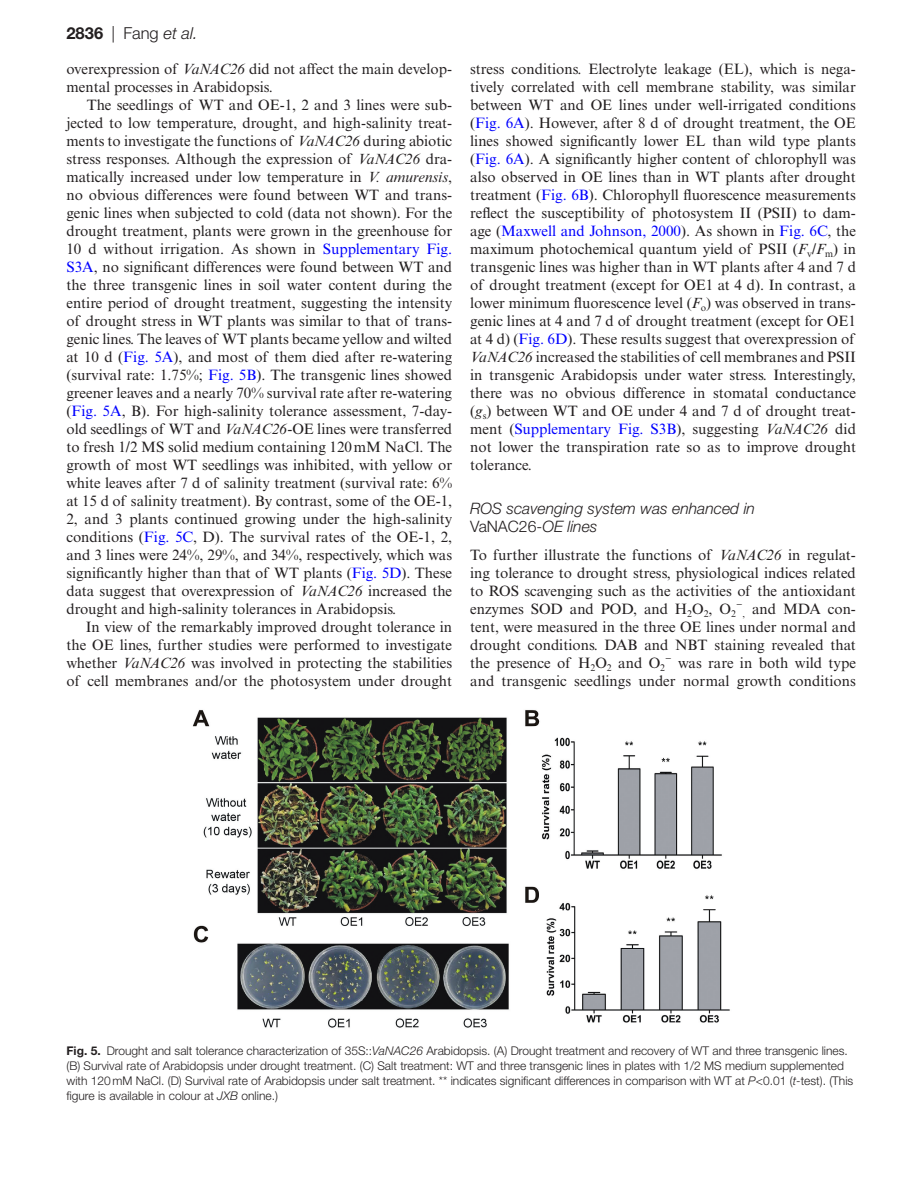
<style>
.page{position:relative;width:919px;height:1187px;background:#fff}
.page>*{position:absolute;margin:0;border:0;box-sizing:border-box;transform-origin:0 0}
.t1{font:300 16.5px "Helvetica Neue LT Std";color:#231f20}
.t2{font:italic 300 15.75px/18px "Helvetica Neue LT Std";color:#231f20}
.t3{font:15px/18px "Times New Roman MT Std";color:#231f20;text-align:justify}
.t4{font:300 12px/15px "Helvetica Neue LT Std";color:#231f20}
.t5{font:9.75px "Times New Roman MT Std";color:#231f20}
.s1{font-weight:700}
.s2{font-style:italic}
.s3{color:#00f}
.s4{font-style:normal}
</style>
<div class="page">
<img style="left:193px;top:710px;width:537px;height:318px">
<p class="t1" style="left:66px;top:23px;width:133px"><span class="s1">2836</span> | Fang <span class="s2">et al.</span></p>
<p class="t3" style="left:66px;top:60px;width:387px">overexpression of <span class="s2">VaNAC26</span> did not affect the main develop&shy;mental processes in Arabidopsis.</p>
<p class="t3" style="left:66px;top:96px;width:387px;text-indent:20px">The seedlings of WT and OE-1, 2 and 3 lines were sub&shy;jected to low temperature, drought, and high-salinity treat&shy;ments to investigate the functions of <span class="s2">VaNAC26</span> during abiotic stress responses. Although the expression of <span class="s2">VaNAC26</span> dra&shy;matically increased under low temperature in <span class="s2">V. amurensis</span>, no obvious differences were found between WT and trans&shy;genic lines when subjected to cold (data not shown). For the drought treatment, plants were grown in the greenhouse for 10 d without irrigation. As shown in <span class="s3">Supplementary Fig.<br>S3A</span>, no significant differences were found between WT and the three transgenic lines in soil water content during the entire period of drought treatment, suggesting the intensity of drought stress in WT plants was similar to that of trans&shy;genic lines. The leaves of WT plants became yellow and wilted at 10 d (<span class="s3">Fig. 5A</span>), and most of them died after re-watering (survival rate: 1.75%; <span class="s3">Fig. 5B</span>). The transgenic lines showed greener leaves and a nearly 70% survival rate after re-watering (<span class="s3">Fig. 5A</span>, B). For high-salinity tolerance assessment, 7-day&shy;old seedlings of WT and <span class="s2">VaNAC26</span>-OE lines were transferred to fresh 1/2 MS solid medium containing 120mM NaCl. The growth of most WT seedlings was inhibited, with yellow or white leaves after 7 d of salinity treatment (survival rate: 6% at 15 d of salinity treatment). By contrast, some of the OE-1, 2, and 3 plants continued growing under the high-salinity conditions (<span class="s3">Fig. 5C</span>, D). The survival rates of the OE-1, 2, and 3 lines were 24%, 29%, and 34%, respectively, which was significantly higher than that of WT plants (<span class="s3">Fig. 5D</span>). These data suggest that overexpression of <span class="s2">VaNAC26</span> increased the drought and high-salinity tolerances in Arabidopsis.</p>
<p class="t3" style="left:66px;top:618px;width:387px;text-indent:19px">In view of the remarkably improved drought tolerance in the OE lines, further studies were performed to investigate whether <span class="s2">VaNAC26</span> was involved in protecting the stabilities of cell membranes and/or the photosystem under drought</p>
<p class="t3" style="left:470px;top:60px;width:387px">stress conditions. Electrolyte leakage (EL), which is nega&shy;tively correlated with cell membrane stability, was similar between WT and OE lines under well-irrigated conditions (<span class="s3">Fig. 6A</span>). However, after 8 d of drought treatment, the OE lines showed significantly lower EL than wild type plants (<span class="s3">Fig. 6A</span>). A significantly higher content of chlorophyll was also observed in OE lines than in WT plants after drought treatment (<span class="s3">Fig. 6B</span>). Chlorophyll fluorescence measurements reflect the susceptibility of photosystem II (PSII) to dam&shy;age (<span class="s3">Maxwell and Johnson, 2000</span>). As shown in <span class="s3">Fig. 6C</span>, the maximum photochemical quantum yield of PSII (<span class="s2">F</span><sub>v</sub><span class="s2">/F</span><sub>m</sub>) in transgenic lines was higher than in WT plants after 4 and 7 d of drought treatment (except for OE1 at 4 d). In contrast, a lower minimum fluorescence level (<span class="s2">F</span><sub>o</sub>) was observed in trans&shy;genic lines at 4 and 7 d of drought treatment (except for OE1 at 4 d) (<span class="s3">Fig. 6D</span>). These results suggest that overexpression of <span class="s2">VaNAC26</span> increased the stabilities of cell membranes and PSII in transgenic Arabidopsis under water stress. Interestingly, there was no obvious difference in stomatal conductance (<span class="s2">g</span><sub>s</sub>) between WT and OE under 4 and 7 d of drought treat&shy;ment (<span class="s3">Supplementary Fig. S3B</span>), suggesting <span class="s2">VaNAC26</span> did not lower the transpiration rate so as to improve drought tolerance.</p>
<p class="t2" style="left:470px;top:498px;width:286px">ROS scavenging system was enhanced in<br><span class="s4">VaNAC26-</span>OE lines</p>
<p class="t3" style="left:470px;top:546px;width:387px">To further illustrate the functions of <span class="s2">VaNAC26</span> in regulat&shy;ing tolerance to drought stress, physiological indices related to ROS scavenging such as the activities of the antioxidant enzymes SOD and POD, and H<sub>2</sub>O<sub>2</sub>, O<sub>2</sub> <sub>,</sub> and MDA con-</p>
<p class="t5" style="left:736px;top:599px;width:8px">−</p>
<p class="t3" style="left:470px;top:618px;width:387px">tent, were measured in the three OE lines under normal and drought conditions. DAB and NBT staining revealed that the presence of H<sub>2</sub>O<sub>2</sub> and O<sub>2</sub><sup>−</sup> was rare in both wild type and transgenic seedlings under normal growth conditions</p>
<p class="t4" style="left:66px;top:1042px;width:788px"><span class="s1">Fig. 5.</span> Drought and salt tolerance characterization of 35S::<span class="s2">VaNAC26</span> Arabidopsis. (A) Drought treatment and recovery of WT and three transgenic lines. (B) Survival rate of Arabidopsis under drought treatment. (C) Salt treatment: WT and three transgenic lines in plates with 1/2 MS medium supplemented with 120mM NaCl. (D) Survival rate of Arabidopsis under salt treatment. ** indicates significant differences in comparison with WT at <span class="s2">P</span>&lt;0.01 (<span class="s2">t</span>-test). (This figure is available in colour at <span class="s2">JXB</span> online.)</p>
</div>
